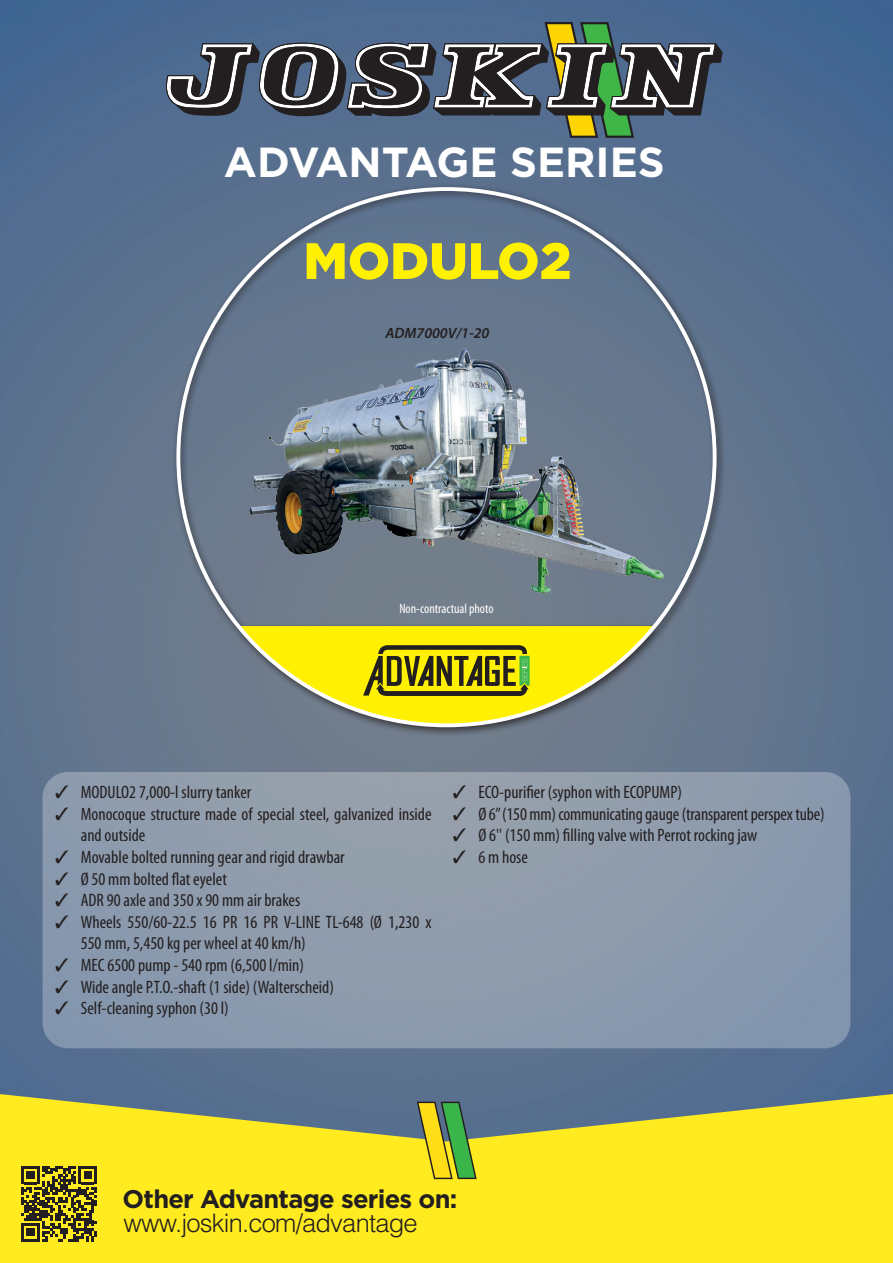
<style>
.page{position:relative;width:893px;height:1263px;background:#fff}
.page>*{position:absolute;margin:0;border:0;box-sizing:border-box;transform-origin:0 0}
.t1{font:900 51px "Gotham";color:#fff101}
.t2{font:700 42px "Gotham";color:#fff}
.t3{font:300 25.5px "Helvetica LT Std";letter-spacing:-.03em;color:#231f20}
.t4{font:700 25.5px "Gotham";letter-spacing:-.03em;color:#231f20}
.t5{font:condensed 18px/21.6px "Myriad Pro";color:#231f20}
.t6{font:italic 600 15px "Myriad Pro";color:#231f20}
.t7{font:condensed 13.5px "Myriad Pro";color:#fff}
</style>
<div class="page">
<img style="left:0;top:0;width:893px;height:1090px">
<svg style="left:166px;top:22px;width:557px;height:116px;background:#55636d"></svg>
<div style="left:172px;top:183px;width:554px;height:554px;background:#231f20;opacity:.75"></div>
<svg style="left:238px;top:626px;width:417px;height:99px;background:#beb934"></svg>
<svg style="left:0;top:1090px;width:893px;height:173px;background:#e4d730"></svg>
<svg style="left:417px;top:1101px;width:60px;height:78px;background:#93aa3c"></svg>
<div style="left:43px;top:772px;width:807px;height:276px;background:#8f9cac;border-radius:26px"></div>
<img style="left:226px;top:344px;width:453px;height:259px">
<svg style="left:21px;top:1166px;width:76px;height:75px;background:#7c721f"></svg>
<h2 class="t2" style="left:224px;top:138px;width:442px">ADVANTAGE SERIES</h2>
<h1 class="t1" style="left:304px;top:231px;width:269px">MODULO2</h1>
<p class="t6" style="left:386px;top:324px;width:105px">ADM7000V/1-20</p>
<p class="t7" style="left:399px;top:600px;width:96px">Non-contractual photo</p>
<p class="t5" style="left:55px;top:781px;width:198px">✓ MODULO2 7,000-l slurry tanker</p>
<p class="t5" style="left:81px;top:803px;width:352px;text-indent:-26px">✓ Monocoque structure made of special steel, galvanized inside and outside</p>
<p class="t5" style="left:55px;top:846px;width:291px">✓ Movable bolted running gear and rigid drawbar</p>
<p class="t5" style="left:55px;top:868px;width:173px">✓ Ø 50 mm bolted flat eyelet</p>
<p class="t5" style="left:55px;top:889px;width:247px">✓ ADR 90 axle and 350 x 90 mm air brakes</p>
<p class="t5" style="left:81px;top:911px;width:352px;text-indent:-26px">✓ Wheels 550/60-22.5 16 PR 16 PR V-LINE TL-648 (Ø 1,230 x<br>550 mm, 5,450 kg per wheel at 40 km/h)</p>
<p class="t5" style="left:55px;top:954px;width:250px">✓ MEC 6500 pump - 540 rpm (6,500 l/min)</p>
<p class="t5" style="left:55px;top:976px;width:280px">✓ Wide angle P.T.O.-shaft (1 side) (Walterscheid)</p>
<p class="t5" style="left:55px;top:997px;width:175px">✓ Self-cleaning syphon (30 l)</p>
<p class="t5" style="left:453px;top:781px;width:231px">✓ ECO-purifier (syphon with ECOPUMP)</p>
<p class="t5" style="left:453px;top:803px;width:373px">✓ Ø 6’’ (150 mm) communicating gauge (transparent perspex tube)</p>
<p class="t5" style="left:453px;top:824px;width:306px">✓ Ø 6'' (150 mm) filling valve with Perrot rocking jaw</p>
<p class="t5" style="left:453px;top:846px;width:77px">✓ 6 m hose</p>
<h3 class="t4" style="left:123px;top:1184px;width:336px">Other Advantage series on:</h3>
<h3 class="t3" style="left:124px;top:1207px;width:296px">www.joskin.com/advantage</h3>
</div>
